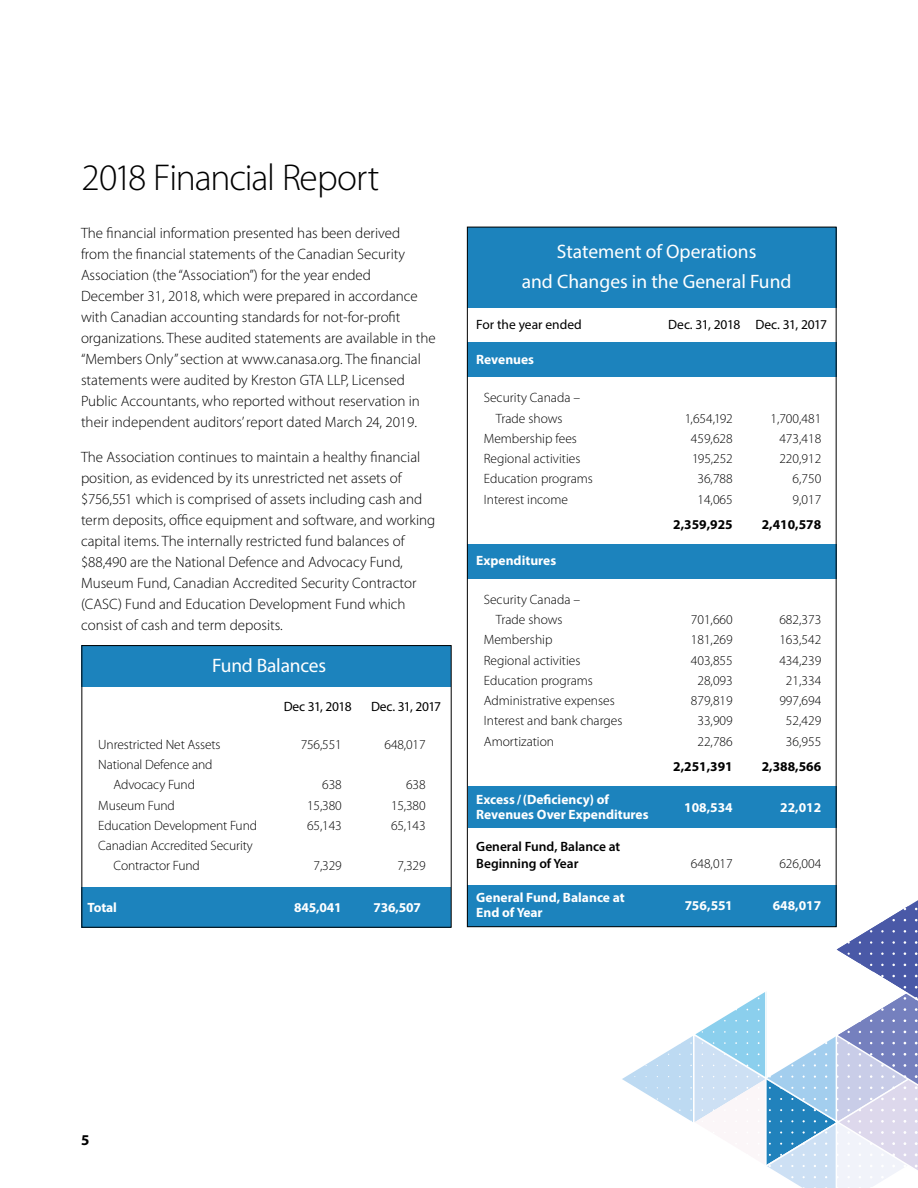
<style>
.page{position:relative;width:918px;height:1188px;background:#fff}
.page>*{position:absolute;margin:0;border:0;box-sizing:border-box;transform-origin:0 0}
.t1{font:300 37.5px "Myriad Pro";letter-spacing:-.035em;color:#000}
.t2{font:19.5px/30px "Myriad Pro";color:#fff;text-align:center}
.t3{font:300 15px/21px "Myriad Pro";color:#000}
.t4{font:700 15px "Myriad Pro";color:#000}
.t5{font:300 13.5px/20.2px "Myriad Pro";color:#000;text-align:center}
.t6{font:700 13.5px/15px "Myriad Pro";color:#fff}
.t7{font:13.5px "Myriad Pro";letter-spacing:-.01em;color:#000}
.t8{font:700 13.5px "Myriad Pro";color:#000}
.t9{font:600 13.5px/16.2px "Myriad Pro";color:#000}
.t10{font:13.5px "Myriad Pro";letter-spacing:-.03em;color:#000}
</style>
<div class="page">
<svg style="left:622px;top:1038px;width:68px;height:82px"></svg>
<svg style="left:690px;top:900px;width:228px;height:288px"></svg>
<hr style="left:765px;top:975px;width:2px;height:196px;background:#fff">
<div style="left:468px;top:343px;width:369px;height:34px;background:#1c83bd"></div>
<div style="left:468px;top:227px;width:369px;height:80px;background:#1c83bd"></div>
<div style="left:82px;top:645px;width:369px;height:41px;background:#1c83bd"></div>
<div style="left:468px;top:545px;width:369px;height:34px;background:#1c83bd"></div>
<div style="left:468px;top:786px;width:368px;height:41px;background:#1c83bd"></div>
<div style="left:468px;top:886px;width:369px;height:41px;background:#1c83bd"></div>
<div style="left:82px;top:888px;width:369px;height:40px;background:#1c83bd"></div>
<div style="left:82px;top:645px;width:369px;height:283px;border:1px solid #000"></div>
<h1 class="t1" style="left:82px;top:155px;width:299px">2018 Financial Report</h1>
<p class="t3" style="left:81px;top:222px;width:356px">The financial information presented has been derived<br>from the financial statements of the Canadian Security Association (the “Association”) for the year ended December 31, 2018, which were prepared in accordance with Canadian accounting standards for not-for-profit organizations. These audited statements are available in the “Members Only” section at www.canasa.org. The financial statements were audited by Kreston GTA LLP, Licensed Public Accountants, who reported without reservation in their independent auditors’ report dated March 24, 2019.</p>
<p class="t3" style="left:81px;top:446px;width:356px">The Association continues to maintain a healthy financial position, as evidenced by its unrestricted net assets of $756,551 which is comprised of assets including cash and term deposits, office equipment and software, and working capital items. The internally restricted fund balances of $88,490 are the National Defence and Advocacy Fund, Museum Fund, Canadian Accredited Security Contractor (CASC) Fund and Education Development Fund which consist of cash and term deposits.</p>
<h2 class="t2" style="left:212px;top:651px;width:116px">Fund Balances</h2>
<p class="t10" style="left:284px;top:699px;width:69px">Dec 31, 2018</p>
<p class="t10" style="left:371px;top:699px;width:72px">Dec. 31, 2017</p>
<p class="t5" style="left:98px;top:734px;width:124px">Unrestricted Net Assets</p>
<p class="t5" style="left:301px;top:734px;width:43px">756,551</p>
<p class="t5" style="left:385px;top:734px;width:43px">648,017</p>
<p class="t5" style="left:98px;top:754px;width:116px">National Defence and<br>Advocacy Fund</p>
<p class="t5" style="left:322px;top:775px;width:21px">638</p>
<p class="t5" style="left:406px;top:775px;width:21px">638</p>
<p class="t5" style="left:98px;top:795px;width:78px">Museum Fund</p>
<p class="t5" style="left:307px;top:795px;width:36px">15,380</p>
<p class="t5" style="left:391px;top:795px;width:36px">15,380</p>
<p class="t5" style="left:98px;top:815px;width:160px">Education Development Fund</p>
<p class="t5" style="left:307px;top:815px;width:36px">65,143</p>
<p class="t5" style="left:391px;top:815px;width:36px">65,143</p>
<p class="t5" style="left:114px;top:835px;width:141px;text-align:left;text-indent:-15px">Canadian Accredited Security<br>Contractor Fund</p>
<p class="t5" style="left:314px;top:856px;width:30px">7,329</p>
<p class="t5" style="left:397px;top:856px;width:30px">7,329</p>
<p class="t6" style="left:88px;top:899px;width:31px">Total</p>
<p class="t6" style="left:294px;top:899px;width:49px">845,041</p>
<p class="t6" style="left:373px;top:899px;width:49px">736,507</p>
<h2 class="t2" style="left:522px;top:236px;width:271px">Statement of Operations<br>and Changes in the General Fund</h2>
<p class="t7" style="left:476px;top:317px;width:107px">For the year ended</p>
<p class="t7" style="left:668px;top:317px;width:160px">Dec. 31, 2018 Dec. 31, 2017</p>
<p class="t6" style="left:476px;top:351px;width:59px">Revenues</p>
<p class="t5" style="left:484px;top:388px;width:98px">Security Canada –<br>Trade shows</p>
<p class="t5" style="left:685px;top:408px;width:49px">1,654,192</p>
<p class="t5" style="left:770px;top:408px;width:52px">1,700,481</p>
<p class="t5" style="left:484px;top:428px;width:95px">Membership fees</p>
<p class="t5" style="left:691px;top:428px;width:43px">459,628</p>
<p class="t5" style="left:779px;top:428px;width:43px">473,418</p>
<p class="t5" style="left:484px;top:448px;width:98px">Regional activities</p>
<p class="t5" style="left:692px;top:448px;width:42px">195,252</p>
<p class="t5" style="left:779px;top:448px;width:43px">220,912</p>
<p class="t5" style="left:484px;top:469px;width:111px">Education programs</p>
<p class="t5" style="left:697px;top:469px;width:37px">36,788</p>
<p class="t5" style="left:793px;top:469px;width:30px">6,750</p>
<p class="t5" style="left:484px;top:489px;width:86px">Interest income</p>
<p class="t5" style="left:697px;top:489px;width:37px">14,065</p>
<p class="t5" style="left:793px;top:489px;width:30px">9,017</p>
<p class="t8" style="left:673px;top:516px;width:61px">2,359,925</p>
<p class="t8" style="left:762px;top:516px;width:61px">2,410,578</p>
<p class="t6" style="left:476px;top:553px;width:81px">Expenditures</p>
<p class="t5" style="left:484px;top:589px;width:98px">Security Canada –<br>Trade shows</p>
<p class="t5" style="left:691px;top:609px;width:43px">701,660</p>
<p class="t5" style="left:779px;top:609px;width:43px">682,373</p>
<p class="t5" style="left:484px;top:630px;width:70px">Membership</p>
<p class="t5" style="left:691px;top:630px;width:43px">181,269</p>
<p class="t5" style="left:779px;top:630px;width:43px">163,542</p>
<p class="t5" style="left:484px;top:650px;width:98px">Regional activities</p>
<p class="t5" style="left:691px;top:650px;width:43px">403,855</p>
<p class="t5" style="left:779px;top:650px;width:43px">434,239</p>
<p class="t5" style="left:484px;top:670px;width:111px">Education programs</p>
<p class="t5" style="left:697px;top:670px;width:37px">28,093</p>
<p class="t5" style="left:786px;top:670px;width:37px">21,334</p>
<p class="t5" style="left:484px;top:690px;width:133px">Administrative expenses</p>
<p class="t5" style="left:691px;top:690px;width:43px">879,819</p>
<p class="t5" style="left:779px;top:690px;width:43px">997,694</p>
<p class="t5" style="left:484px;top:711px;width:140px">Interest and bank charges</p>
<p class="t5" style="left:697px;top:711px;width:37px">33,909</p>
<p class="t5" style="left:786px;top:711px;width:37px">52,429</p>
<p class="t5" style="left:484px;top:731px;width:72px">Amortization</p>
<p class="t5" style="left:697px;top:731px;width:37px">22,786</p>
<p class="t5" style="left:786px;top:731px;width:37px">36,955</p>
<p class="t8" style="left:673px;top:758px;width:61px">2,251,391</p>
<p class="t8" style="left:762px;top:758px;width:61px">2,388,566</p>
<p class="t6" style="left:476px;top:792px;width:174px">Excess / (Deficiency) of<br>Revenues Over Expenditures</p>
<p class="t6" style="left:684px;top:799px;width:50px">108,534</p>
<p class="t6" style="left:780px;top:799px;width:42px">22,012</p>
<p class="t9" style="left:476px;top:839px;width:146px">General Fund, Balance at<br>Beginning of Year</p>
<p class="t5" style="left:691px;top:853px;width:43px">648,017</p>
<p class="t5" style="left:779px;top:853px;width:43px">626,004</p>
<p class="t6" style="left:476px;top:890px;width:150px">General Fund, Balance at<br>End of Year</p>
<p class="t6" style="left:685px;top:897px;width:49px">756,551</p>
<p class="t6" style="left:773px;top:897px;width:50px">648,017</p>
<p class="t4" style="left:81px;top:1130px;width:10px">5</p>
</div>
